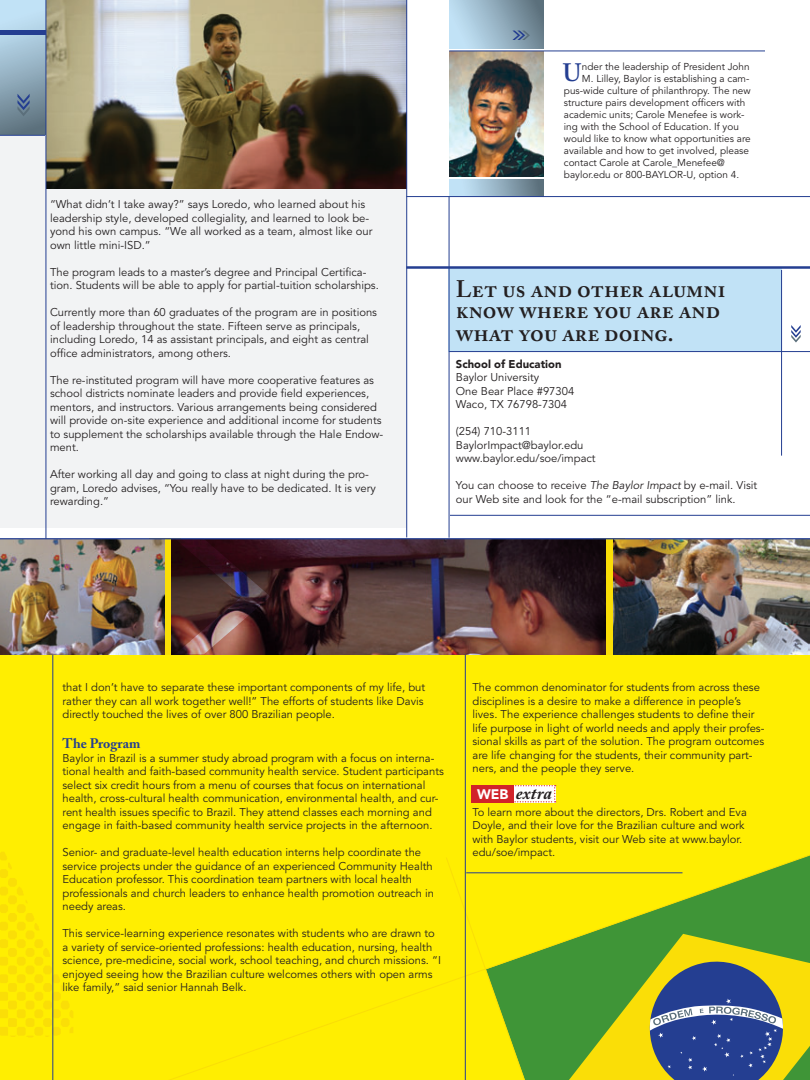
<style>
.page{position:relative;width:810px;height:1080px;background:#fff}
.page>*{position:absolute;margin:0;border:0;box-sizing:border-box;transform-origin:0 0}
.t1{font:600 25px "Adobe Caslon";color:#243e91}
.t2{font:23.75px/21.9px "Adobe Caslon Semibold SC";color:#231f20}
.t3{font:17.5px "Adobe Caslon Bold Italic Os F";letter-spacing:.005em;color:#231f20}
.t4{font:700 13.75px "Adobe Caslon";color:#243e91}
.t5{font:11.25px/13.5px "Avenir";color:#231f20}
.t6{font:900 11.25px "Avenir";color:#231f20}
.t7{font:10px "Avenir";color:#231f20}
.s1{font-style:italic}
.s2{font-family:"Avenir";font-weight:900;font-size:13.75px;color:#fff}
</style>
<div class="page">
<div style="left:0;top:654px;width:810px;height:426px;background:#ffee01"></div>
<img style="left:0;top:654px;width:116px;height:426px">
<svg style="left:170px;top:852px;width:640px;height:228px"></svg>
<svg style="left:446px;top:857px;width:141px;height:223px"></svg>
<div style="left:594px;top:539px;width:31px;height:116px;background:#fade07"></div>
<svg style="left:149px;top:539px;width:32px;height:116px"></svg>
<div style="left:449px;top:267px;width:333px;height:84px;background:#c1e2f6"></div>
<div style="left:0;top:0;width:407px;height:528px;background:#f2f3f4"></div>
<img style="left:172px;top:539px;width:434px;height:115px">
<img style="left:614px;top:539px;width:196px;height:115px">
<img style="left:0;top:539px;width:164px;height:115px">
<div style="left:444px;top:47px;width:105px;height:134px;background:linear-gradient(to right,#fff,#fff)"></div>
<img style="left:449px;top:52px;width:95px;height:124px">
<img style="left:47px;top:0;width:359px;height:188px">
<div style="left:0;top:0;width:46px;height:135px;background:linear-gradient(to bottom,#cdf0ff,#5e737f)"></div>
<svg style="left:18px;top:94px;width:12px;height:22px"></svg>
<hr style="left:46px;top:0;width:1px;height:539px;background:#243e91">
<div style="left:0;top:30px;width:46px;height:5px;background:#243e91"></div>
<hr style="left:0;top:135px;width:45px;height:1px;background:#243e91">
<hr style="left:449px;top:351px;width:361px;height:1px;background:#243e91">
<hr style="left:449px;top:196px;width:1px;height:342px;background:#243e91">
<svg style="left:449px;top:0;width:95px;height:48px;background:#96b1c2"></svg>
<div style="left:449px;top:179px;width:95px;height:18px;background:linear-gradient(to right,#d1f3ff,#5b6f7b)"></div>
<hr style="left:406px;top:196px;width:404px;height:1px;background:#243e91">
<svg style="left:512px;top:31px;width:18px;height:9px"></svg>
<hr style="left:449px;top:51px;width:316px;height:1px;background:#243e91">
<hr style="left:406px;top:0;width:1px;height:537px;background:#243e91">
<hr style="left:450px;top:515px;width:360px;height:1px;background:#243e91">
<hr style="left:406px;top:266px;width:404px;height:3px;background:#243e91">
<hr style="left:781px;top:270px;width:1px;height:186px;background:#243e91">
<svg style="left:791px;top:325px;width:10px;height:18px"></svg>
<hr style="left:52px;top:655px;width:1px;height:425px;background:#243e91">
<hr style="left:465px;top:655px;width:1px;height:425px;background:#243e91">
<hr style="left:466px;top:872px;width:216px;height:1px;background:#243e91">
<img style="left:175px;top:539px;width:96px;height:115px">
<hr style="left:0;top:538px;width:810px;height:1px;background:#243e91">
<svg style="left:514px;top:785px;width:42px;height:17px"></svg>
<div style="left:472px;top:785px;width:42px;height:17px;background:#d1232a"></div>
<p class="t5" style="left:50px;top:198px;width:324px">“What didn’t I take away?” says Loredo, who learned about his leadership style, developed collegiality, and learned to look be&shy;yond his own campus. “We all worked as a team, almost like our own little mini-ISD.”</p>
<p class="t5" style="left:50px;top:265px;width:330px">The program leads to a master’s degree and Principal Certifica&shy;tion. Students will be able to apply for partial-tuition scholarships.</p>
<p class="t5" style="left:50px;top:306px;width:329px">Currently more than 60 graduates of the program are in positions of leadership throughout the state. Fifteen serve as principals, including Loredo, 14 as assistant principals, and eight as central office administrators, among others.</p>
<p class="t5" style="left:50px;top:373px;width:335px">The re-instituted program will have more cooperative features as school districts nominate leaders and provide field experiences, mentors, and instructors. Various arrangements being considered will provide on-site experience and additional income for students to supplement the scholarships available through the Hale Endow&shy;ment.</p>
<p class="t5" style="left:50px;top:468px;width:327px">After working all day and going to class at night during the pro&shy;gram, Loredo advises, “You really have to be dedicated. It is very rewarding.”</p>
<p class="t7" style="left:582px;top:61px;width:169px">nder the leadership of President John</p>
<p class="t7" style="left:582px;top:73px;width:169px">M. Lilley, Baylor is establishing a cam-</p>
<p class="t7" style="left:564px;top:85px;width:188px">pus-wide culture of philanthropy. The new</p>
<p class="t7" style="left:564px;top:97px;width:183px">structure pairs development officers with</p>
<p class="t7" style="left:564px;top:109px;width:182px">academic units; Carole Menefee is work-</p>
<p class="t7" style="left:564px;top:121px;width:177px">ing with the School of Education. If you</p>
<p class="t7" style="left:564px;top:133px;width:188px">would like to know what opportunities are</p>
<p class="t7" style="left:564px;top:145px;width:187px">available and how to get involved, please</p>
<p class="t7" style="left:564px;top:157px;width:162px">contact Carole at Carole_Menefee@</p>
<p class="t7" style="left:564px;top:169px;width:177px">baylor.edu or 800-BAYLOR-U, option 4.</p>
<h1 class="t1" style="left:563px;top:57px;width:20px">U</h1>
<h2 class="t2" style="left:456px;top:278px;width:271px">Let us and other alumni know where you are and what you are doing.</h2>
<p class="t6" style="left:456px;top:357px;width:107px">School of Education</p>
<p class="t5" style="left:456px;top:371px;width:120px">Baylor University<br>One Bear Place #97304<br>Waco, TX 76798-7304</p>
<p class="t5" style="left:456px;top:425px;width:141px">(254) 710-3111<br>BaylorImpact@baylor.edu www.baylor.edu/soe/impact</p>
<p class="t5" style="left:456px;top:479px;width:303px">You can choose to receive <span class="s1">The Baylor Impact</span> by e-mail. Visit our Web site and look for the “e-mail subscription” link.</p>
<p class="t5" style="left:62px;top:681px;width:364px">that I don’t have to separate these important components of my life, but rather they can all work together well!” The efforts of students like Davis directly touched the lives of over 800 Brazilian people.</p>
<p class="t4" style="left:62px;top:735px;width:79px">The Program</p>
<p class="t5" style="left:62px;top:751px;width:383px">Baylor in Brazil is a summer study abroad program with a focus on interna&shy;tional health and faith-based community health service. Student participants select six credit hours from a menu of courses that focus on international health, cross-cultural health communication, environmental health, and cur&shy;rent health issues specific to Brazil. They attend classes each morning and engage in faith-based community health service projects in the afternoon.</p>
<p class="t5" style="left:62px;top:846px;width:373px">Senior- and graduate-level health education interns help coordinate the service projects under the guidance of an experienced Community Health Education professor. This coordination team partners with local health professionals and church leaders to enhance health promotion outreach in needy areas.</p>
<p class="t5" style="left:62px;top:927px;width:380px">This service-learning experience resonates with students who are drawn to a variety of service-oriented professions: health education, nursing, health science, pre-medicine, social work, school teaching, and church missions. “I enjoyed seeing how the Brazilian culture welcomes others with open arms like family,” said senior Hannah Belk.</p>
<p class="t5" style="left:472px;top:681px;width:294px">The common denominator for students from across these disciplines is a desire to make a difference in people’s lives. The experience challenges students to define their life purpose in light of world needs and apply their profes&shy;sional skills as part of the solution. The program outcomes are life changing for the students, their community part&shy;ners, and the people they serve.</p>
<p class="t5" style="left:472px;top:805px;width:276px">To learn more about the directors, Drs. Robert and Eva Doyle, and their love for the Brazilian culture and work with Baylor students, visit our Web site at www.baylor. edu/soe/impact.</p>
<h3 class="t3" style="left:477px;top:783px;width:76px"><span class="s2">Web</span> extra</h3>
</div>
